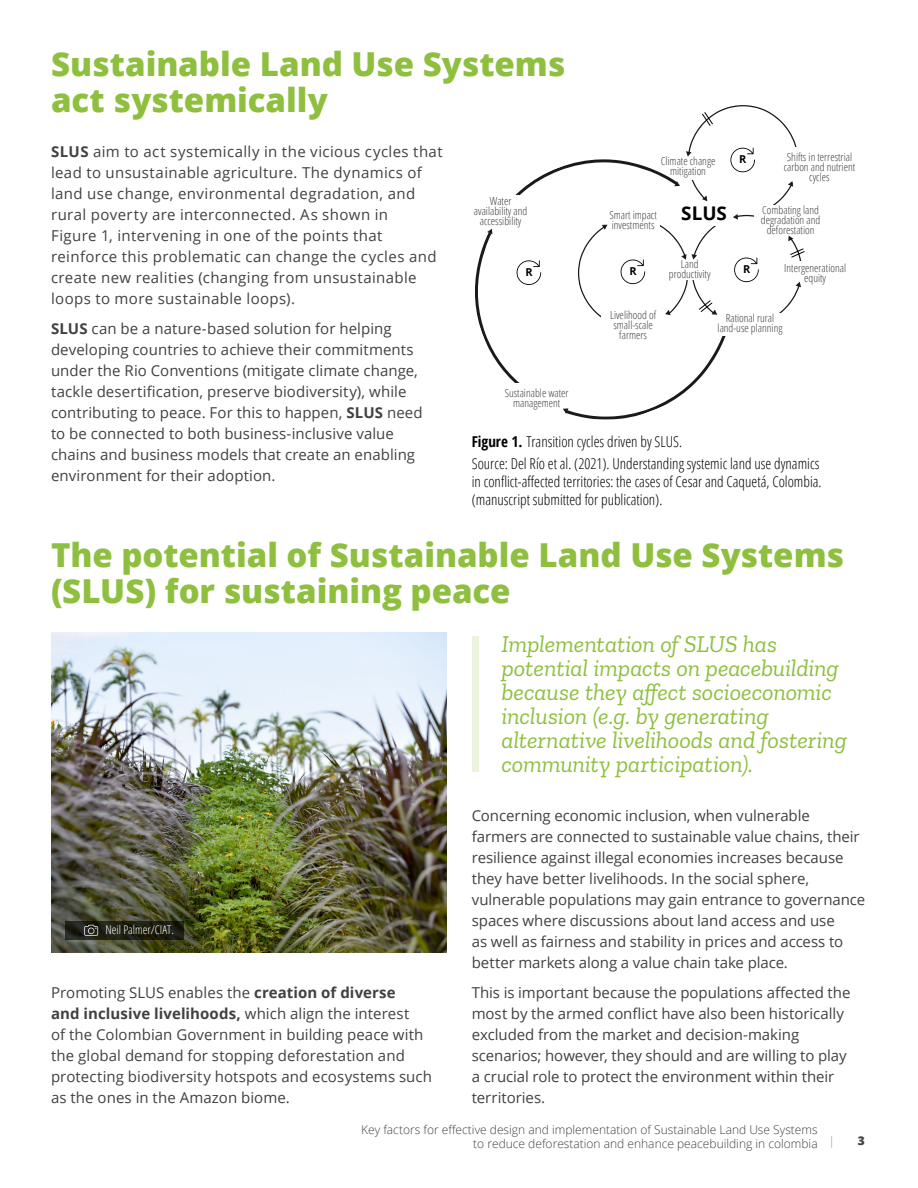
<style>
.page{position:relative;width:918px;height:1188px;background:#fff}
.page>*{position:absolute;margin:0;border:0;box-sizing:border-box;transform-origin:0 0}
.t1{font:800 33px/36px "Open Sans";color:#8ebf3f}
.t2{font:italic 24px/24px "Zilla Slab";letter-spacing:-.005em;color:#8ebf3f}
.t3{font:700 18.9px "Open Sans";color:#000}
.t4{font:15px/21px "Open Sans";letter-spacing:.005em;color:#414042}
.t5{font:15px/21px "Open Sans";letter-spacing:.025em;color:#414042}
.t6{font:300 condensed 15px/22.2px "Open Sans";color:#000}
.t7{font:300 12px/14.4px "Open Sans";color:#414042;text-align:right}
.t8{font:300 condensed 12px "Open Sans";color:#fff}
.t9{font:300 12px "Open Sans";color:#939598}
.t10{font:800 12px "Open Sans";color:#414042}
.t11{font:300 condensed 11.1px/10.1px "Open Sans";color:#414042;text-align:center}
.t12{font:700 10.95px "Open Sans";color:#000}
.s1{font-weight:700}
</style>
<div class="page">
<div style="left:472px;top:636px;width:7px;height:136px;background:#ebf2dd"></div>
<svg style="left:475px;top:162px;width:251px;height:258px"></svg>
<div style="left:714px;top:313px;width:70px;height:23px;background:#fff"></div>
<div style="left:601px;top:313px;width:70px;height:23px;background:#fff"></div>
<div style="left:467px;top:196px;width:68px;height:30px;background:#fff"></div>
<div style="left:502px;top:383px;width:72px;height:27px;background:#fff"></div>
<svg style="left:555px;top:408px;width:14px;height:7px"></svg>
<svg style="left:486px;top:226px;width:13px;height:9px"></svg>
<svg style="left:578px;top:105px;width:227px;height:223px"></svg>
<img style="left:51px;top:633px;width:395px;height:319px">
<svg style="left:65px;top:921px;width:119px;height:19px;background:#1e1f13"></svg>
<svg style="left:84px;top:925px;width:14px;height:11px"></svg>
<h1 class="t1" style="left:51px;top:45px;width:516px">Sustainable Land Use Systems act systemically</h1>
<p class="t5" style="left:51px;top:141px;width:393px"><span class="s1">SLUS</span> aim to act systemically in the vicious cycles that lead to unsustainable agriculture. The dynamics of land use change, environmental degradation, and rural poverty are interconnected. As shown in<br>Figure 1, intervening in one of the points that reinforce this problematic can change the cycles and create new realities (changing from unsustainable loops to more sustainable loops).</p>
<p class="t4" style="left:51px;top:317px;width:373px"><span class="s1">SLUS</span> can be a nature-based solution for helping developing countries to achieve their commitments under the Rio Conventions (mitigate climate change, tackle desertification, preserve biodiversity), while contributing to peace. For this to happen, <span class="s1">SLUS</span> need to be connected to both business-inclusive value chains and business models that create an enabling environment for their adoption.</p>
<p class="t11" style="left:474px;top:196px;width:55px">Water availability and accessibility</p>
<p class="t11" style="left:661px;top:156px;width:56px">Climate change mitigation</p>
<p class="t11" style="left:784px;top:151px;width:73px">Shifts in terrestrial carbon and nutrient cycles</p>
<p class="t12" style="left:739px;top:152px;width:9px">R</p>
<p class="t11" style="left:609px;top:209px;width:49px;text-align:left">Smart impact investments</p>
<p class="t3" style="left:681px;top:200px;width:47px">SLUS</p>
<p class="t11" style="left:761px;top:205px;width:61px">Combating land degradation and deforestation</p>
<p class="t11" style="left:669px;top:259px;width:43px">Land productivity</p>
<p class="t12" style="left:525px;top:264px;width:9px">R</p>
<p class="t12" style="left:629px;top:263px;width:9px">R</p>
<p class="t12" style="left:743px;top:261px;width:9px">R</p>
<p class="t11" style="left:784px;top:263px;width:63px">Intergenerational equity</p>
<p class="t11" style="left:505px;top:387px;width:65px">Sustainable water management</p>
<p class="t11" style="left:610px;top:310px;width:48px">Livelihood of small-scale farmers</p>
<p class="t11" style="left:718px;top:313px;width:66px">Rational rural land-use planning</p>
<p class="t6" style="left:472px;top:430px;width:349px"><span class="s1">Figure 1.</span> Transition cycles driven by SLUS.<br>Source: Del Río et al. (2021). Understanding systemic land use dynamics</p>
<p class="t6" style="left:472px;top:472px;width:351px;line-height:18px">in conflict-affected territories: the cases of Cesar and Caquetá, Colombia. (manuscript submitted for publication).</p>
<h1 class="t1" style="left:51px;top:535px;width:795px">The potential of Sustainable Land Use Systems (SLUS) for sustaining peace</h1>
<h2 class="t2" style="left:502px;top:632px;width:347px">Implementation of SLUS has potential impacts on peacebuilding because they affect socioeconomic inclusion (e.g. by generating alternative livelihoods and fostering community participation).</h2>
<p class="t8" style="left:106px;top:921px;width:70px">Neil Palmer/CIAT.</p>
<p class="t4" style="left:51px;top:982px;width:382px">Promoting SLUS enables the <span class="s1">creation of diverse<br>and inclusive livelihoods,</span> which align the interest<br>of the Colombian Government in building peace with the global demand for stopping deforestation and protecting biodiversity hotspots and ecosystems such as the ones in the Amazon biome.</p>
<p class="t4" style="left:472px;top:805px;width:395px">Concerning economic inclusion, when vulnerable farmers are connected to sustainable value chains, their resilience against illegal economies increases because they have better livelihoods. In the social sphere, vulnerable populations may gain entrance to governance spaces where discussions about land access and use<br>as well as fairness and stability in prices and access to better markets along a value chain take place.</p>
<p class="t4" style="left:472px;top:982px;width:380px">This is important because the populations affected the most by the armed conflict have also been historically excluded from the market and decision-making scenarios; however, they should and are willing to play a crucial role to protect the environment within their territories.</p>
<p class="t7" style="left:361px;top:1122px;width:458px">Key factors for effective design and implementation of Sustainable Land Use Systems to reduce deforestation and enhance peacebuilding in colombia</p>
<p class="t9" style="left:829px;top:1132px;width:8px">|</p>
<p class="t10" style="left:858px;top:1131px;width:9px">3</p>
</div>
